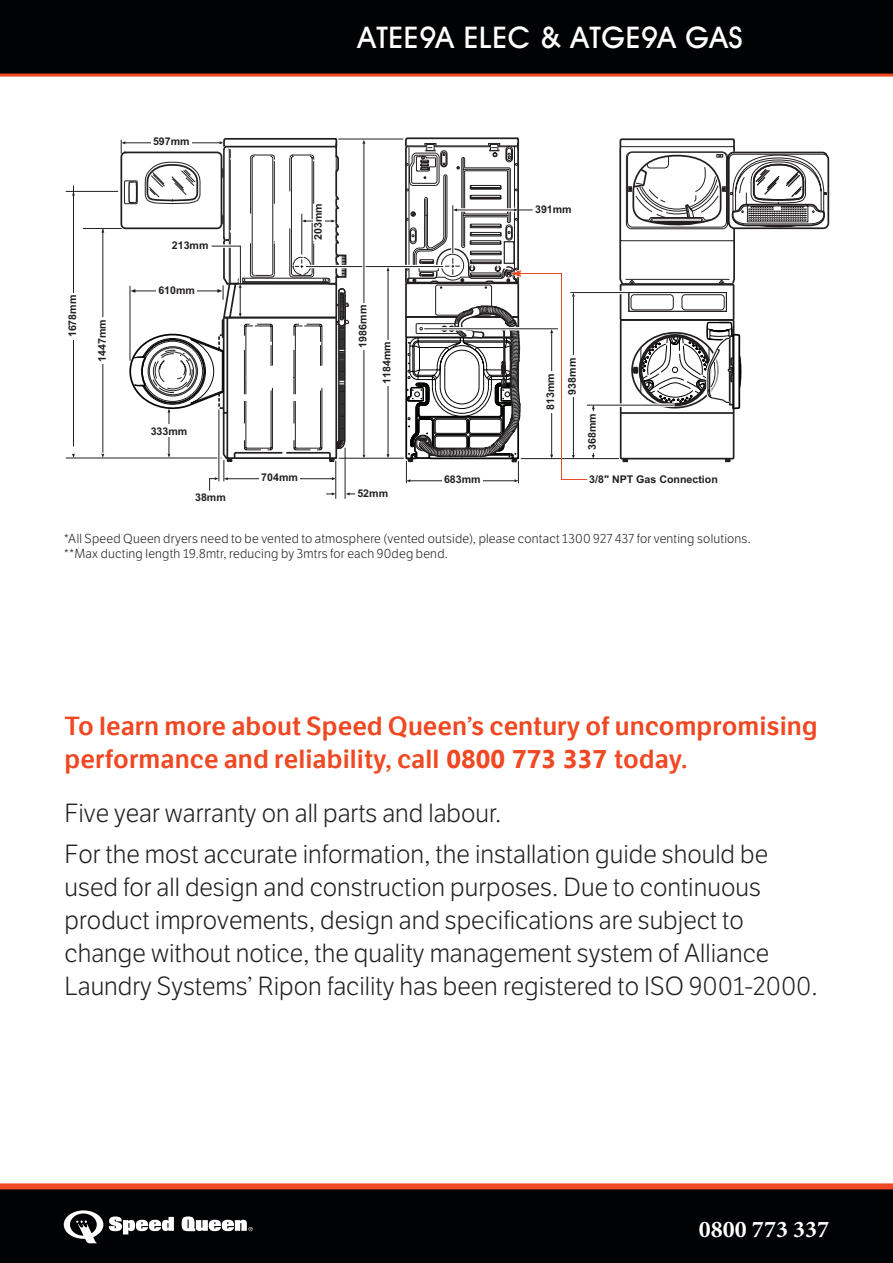
<style>
.page{position:relative;width:893px;height:1263px;background:#fff}
.page>*{position:absolute;margin:0;border:0;box-sizing:border-box;transform-origin:0 0}
.t1{font:500 30px "Avant Garde IT Cby BT";letter-spacing:.02em;color:#fff}
.Body_New{font:300 25.5px/33px "LFT Etica";color:#231f20}
.Body_New-2{font:600 25.5px/33px "Etica W01";color:#f04822}
.t2{font:700 24px "Minion Pro";color:#fff}
.Body_New-3{font:300 12.75px/15px "LFT Etica";letter-spacing:.015em;color:#231f20}
.t3{font:700 10.65px "Arial";color:#231f20}
.s1{font-family:"Ebrima";font-weight:700}
</style>
<div class="page">
<hr style="left:335px;top:460px;width:1px;height:39px;background:#231f20">
<hr style="left:345px;top:448px;width:1px;height:51px;background:#231f20">
<hr style="left:66px;top:458px;width:156px;height:1px;background:#231f20">
<hr style="left:83px;top:228px;width:39px;height:1px;background:#231f20">
<hr style="left:66px;top:191px;width:52px;height:1px;background:#231f20">
<hr style="left:73px;top:186px;width:1px;height:260px;background:#231f20">
<hr style="left:103px;top:229px;width:1px;height:224px;background:#231f20">
<div style="left:92px;top:317px;width:23px;height:47px;background:#fff"></div>
<div style="left:64px;top:293px;width:18px;height:46px;background:#fff"></div>
<svg style="left:120px;top:137px;width:709px;height:359px"></svg>
<hr style="left:561px;top:273px;width:1px;height:207px;background:#f04822">
<hr style="left:514px;top:273px;width:48px;height:1px;background:#f04822">
<div style="left:0;top:0;width:893px;height:74px;background:#010203"></div>
<hr style="left:0;top:74px;width:893px;height:3px;background:#f04822">
<div style="left:0;top:1189px;width:893px;height:74px;background:#010203"></div>
<svg style="left:109px;top:1216px;width:65px;height:18px"></svg>
<svg style="left:182px;top:1216px;width:71px;height:15px"></svg>
<svg style="left:64px;top:1210px;width:39px;height:33px"></svg>
<div style="left:0;top:1183px;width:893px;height:6px;background:#f04822"></div>
<p class="t3" style="left:65px;top:337px;width:44px;rotate:-90deg">1678mm</p>
<p class="t3" style="left:95px;top:362px;width:44px;rotate:-90deg">1447mm</p>
<p class="t3" style="left:153px;top:135px;width:38px">597mm</p>
<p class="t3" style="left:172px;top:238px;width:38px">213mm</p>
<p class="t3" style="left:158px;top:283px;width:38px">610mm</p>
<p class="t3" style="left:151px;top:424px;width:38px">333mm</p>
<p class="t1" style="left:358px;top:19px;width:386px">ATEE9A ELEC &amp; ATGE9A GAS</p>
<p class="t3" style="left:311px;top:240px;width:38px;rotate:-90deg">203mm</p>
<p class="t3" style="left:356px;top:347px;width:44px;rotate:-90deg">1986mm</p>
<p class="t3" style="left:380px;top:384px;width:44px;rotate:-90deg">1184mm</p>
<p class="t3" style="left:535px;top:203px;width:38px">391mm</p>
<p class="t3" style="left:544px;top:410px;width:38px;rotate:-90deg">813mm</p>
<p class="t3" style="left:565px;top:395px;width:38px;rotate:-90deg">938mm</p>
<p class="t3" style="left:585px;top:450px;width:38px;rotate:-90deg">368mm</p>
<p class="t3" style="left:261px;top:471px;width:38px">704mm</p>
<p class="t3" style="left:444px;top:473px;width:38px">683mm</p>
<p class="t3" style="left:589px;top:472px;width:130px">3/8" NPT Gas Connection</p>
<p class="t3" style="left:195px;top:490px;width:32px">38mm</p>
<p class="t3" style="left:357px;top:486px;width:32px">52mm</p>
<p class="Body_New-3" style="left:64px;top:532px;width:689px">*All Speed Queen dryers need to be vented to atmosphere (vented outside), please contact 1300 927 437 for venting solutions. **Max ducting length 19.8mtr, reducing by 3mtrs for each 90deg bend.</p>
<p class="Body_New-2" style="left:65px;top:709px;width:755px">To learn more about Speed Queen’s century of uncompromising performance and reliability, call <span class="s1">0800 773 337</span> today.</p>
<p class="Body_New" style="left:65px;top:793px;width:705px;line-height:41.5px">Five year warranty on all parts and labour.<br>For the most accurate information, the installation guide should be</p>
<p class="Body_New" style="left:65px;top:872px;width:755px">used for all design and construction purposes. Due to continuous product improvements, design and specifications are subject to change without notice, the quality management system of Alliance Laundry Systems’ Ripon facility has been registered to ISO 9001-2000.</p>
<p class="t2" style="left:699px;top:1213px;width:132px">0800 773 337</p>
</div>
